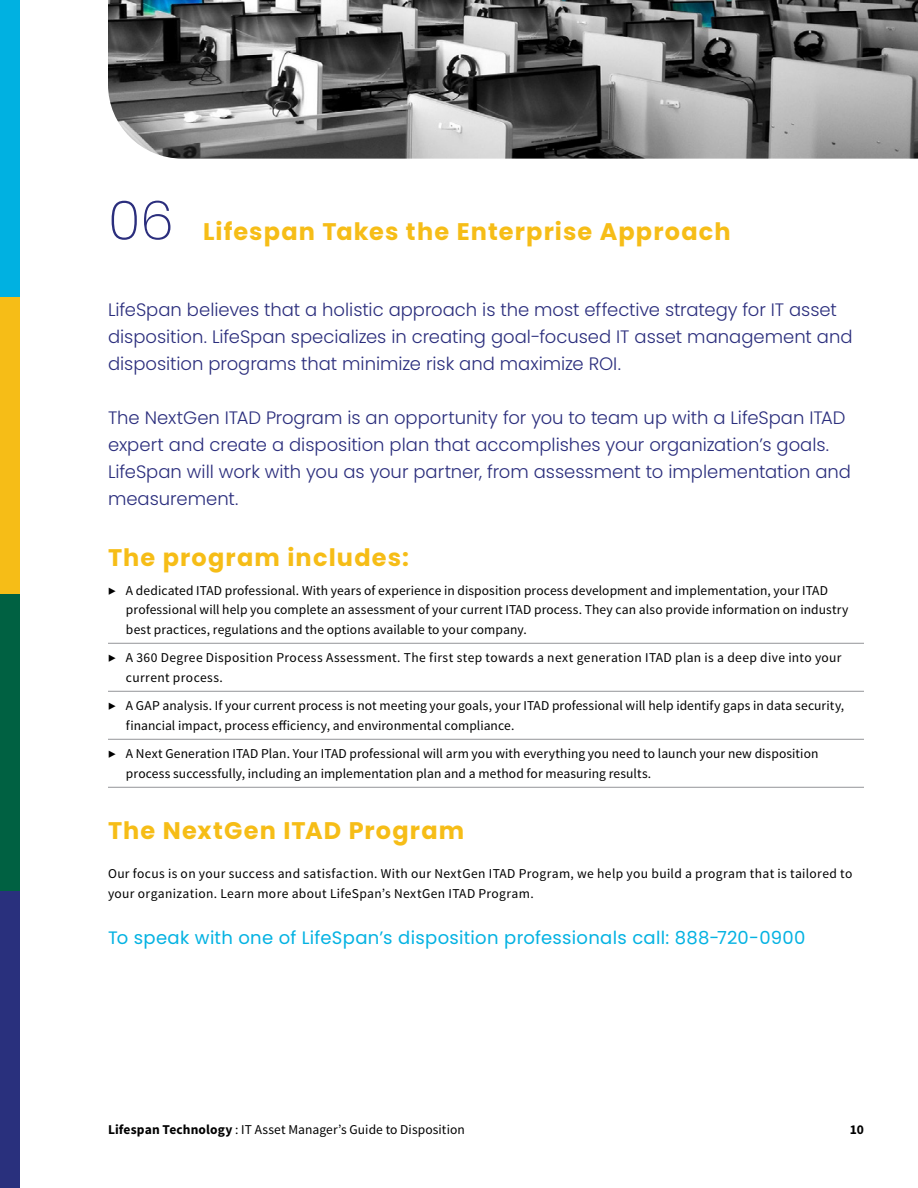
<style>
.page{position:relative;width:918px;height:1188px;background:#fff}
.page>*{position:absolute;margin:0;border:0;box-sizing:border-box;transform-origin:0 0}
.t1{font:200 54px "Poppins";color:#2b2e7d}
.t2{font:700 24px "Poppins";letter-spacing:.05em;color:#f6bd17}
.t3{font:300 18px/27px "Poppins";color:#2b2e7d}
.t4{font:18px "Poppins";letter-spacing:.015em;color:#04b2e2}
.t5{font:13.5px/19.5px "Source Sans Pro";letter-spacing:.01em;color:#000}
.t6{font:13.5px/19.5px "Source Sans Pro";letter-spacing:.03em;color:#000}
.t7{font:700 13.5px "Source Sans Pro";color:#000}
.s1{font-weight:700}
</style>
<div class="page">
<div style="left:0;top:0;width:20px;height:297px;background:#00b1e1"></div>
<div style="left:0;top:297px;width:20px;height:297px;background:#f6bd17"></div>
<div style="left:0;top:594px;width:20px;height:297px;background:#006142"></div>
<div style="left:0;top:891px;width:20px;height:297px;background:#29307d"></div>
<img style="left:108px;top:0;width:810px;height:159px">
<hr style="left:108px;top:643px;width:756px;height:1px;background:#939598">
<hr style="left:108px;top:691px;width:756px;height:1px;background:#939598">
<hr style="left:108px;top:739px;width:756px;height:1px;background:#939598">
<hr style="left:108px;top:787px;width:756px;height:1px;background:#939598">
<h1 class="t1" style="left:108px;top:189px;width:67px">06</h1>
<h2 class="t2" style="left:203px;top:217px;width:529px">Lifespan Takes the Enterprise Approach</h2>
<h3 class="t3" style="left:108px;top:296px;width:746px">LifeSpan believes that a holistic approach is the most effective strategy for IT asset disposition. LifeSpan specializes in creating goal-focused IT asset management and disposition programs that minimize risk and maximize ROI.</h3>
<p class="t3" style="left:108px;top:404px;width:745px">The NextGen ITAD Program is an opportunity for you to team up with a LifeSpan ITAD expert and create a disposition plan that accomplishes your organization’s goals.<br>LifeSpan will work with you as your partner, from assessment to implementation and measurement.</p>
<h2 class="t2" style="left:108px;top:544px;width:302px">The program includes:</h2>
<p class="t5" style="left:126px;top:581px;width:724px;text-indent:-18px">▶ A dedicated ITAD professional. With years of experience in disposition process development and implementation, your ITAD professional will help you complete an assessment of your current ITAD process. They can also provide information on industry best practices, regulations and the options available to your company.</p>
<p class="t6" style="left:126px;top:648px;width:717px;text-indent:-18px">▶ A 360 Degree Disposition Process Assessment. The first step towards a next generation ITAD plan is a deep dive into your current process.</p>
<p class="t5" style="left:126px;top:696px;width:720px;text-indent:-18px">▶ A GAP analysis. If your current process is not meeting your goals, your ITAD professional will help identify gaps in data security, financial impact, process efficiency, and environmental compliance.</p>
<p class="t5" style="left:126px;top:744px;width:694px;text-indent:-18px">▶ A Next Generation ITAD Plan. Your ITAD professional will arm you with everything you need to launch your new disposition process successfully, including an implementation plan and a method for measuring results.</p>
<h2 class="t2" style="left:108px;top:817px;width:358px">The NextGen ITAD Program</h2>
<p class="t6" style="left:108px;top:864px;width:746px">Our focus is on your success and satisfaction. With our NextGen ITAD Program, we help you build a program that is tailored to your organization. Learn more about LifeSpan’s NextGen ITAD Program.</p>
<h3 class="t4" style="left:108px;top:928px;width:699px">To speak with one of LifeSpan’s disposition professionals call: 888-720-0900</h3>
<p class="t5" style="left:108px;top:1120px;width:358px"><span class="s1">Lifespan Technology</span> : IT Asset Manager’s Guide to Disposition</p>
<p class="t7" style="left:850px;top:1121px;width:16px">10</p>
</div>
